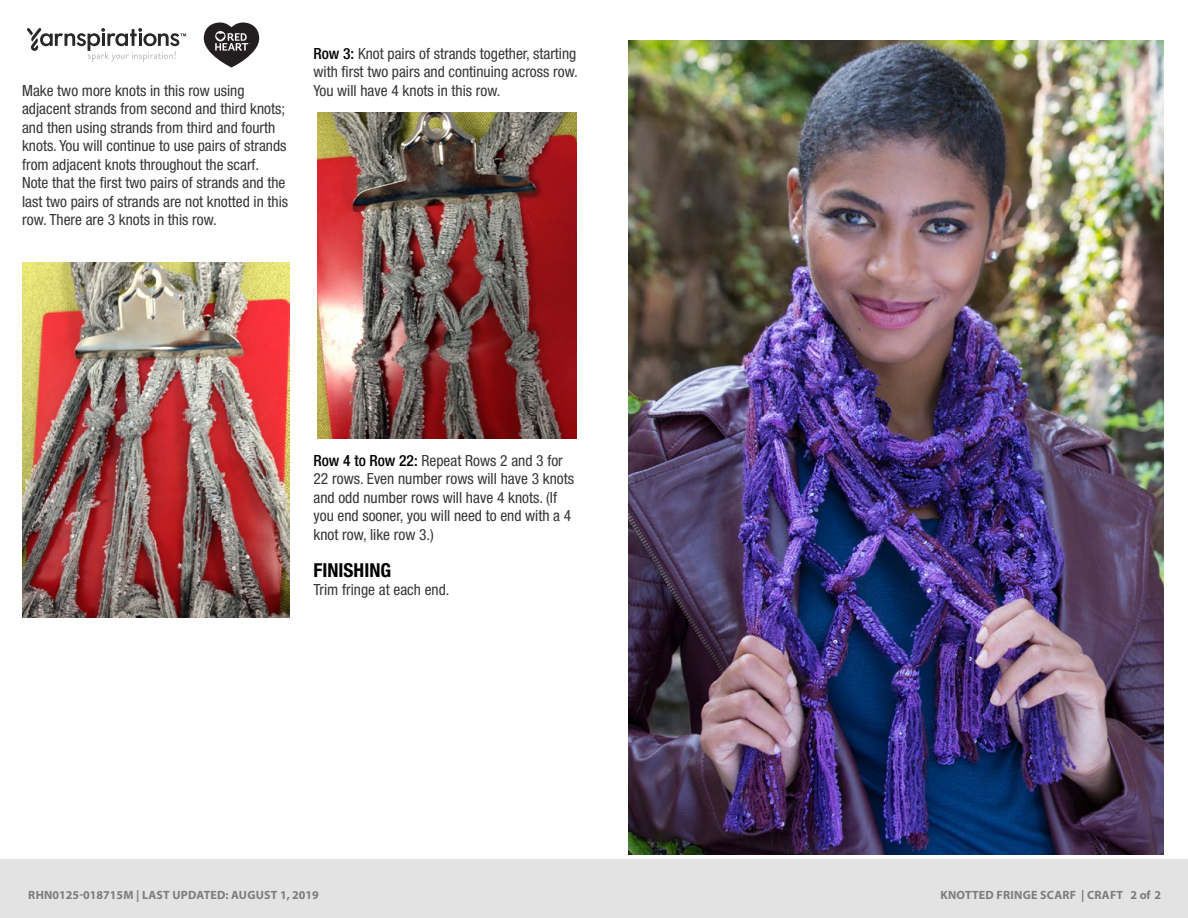
<style>
.page{position:relative;width:1188px;height:918px;background:#fff}
.page>*{position:absolute;margin:0;border:0;box-sizing:border-box;transform-origin:0 0}
.t1{font:700 condensed 19.2px "Helvetica Neue LT Std";color:#000}
.t2{font:condensed 15.45px/18.5px "Helvetica Neue LT Std";color:#363637}
.t3{font:500 condensed 13.8px "Helvetica Neue LT Std";letter-spacing:.02em;color:#000}
.t4{font:700 12px "Myriad Pro";letter-spacing:.02em;color:#7d7d7d}
.s1{font-weight:500;color:#000}
.s2{color:#e31736}
</style>
<div class="page">
<img style="left:22px;top:262px;width:267px;height:355px">
<img style="left:318px;top:113px;width:258px;height:325px">
<img style="left:628px;top:40px;width:535px;height:814px">
<div style="left:0;top:860px;width:1188px;height:58px;background:#e4e3e3"></div>
<svg style="left:27px;top:28px;width:159px;height:34px"></svg>
<svg style="left:204px;top:22px;width:55px;height:46px"></svg>
<p class="t2" style="left:22px;top:81px;width:268px">Make two more knots in this row using adjacent strands from second and third knots; and then using strands from third and fourth knots. You will continue to use pairs of strands from adjacent knots throughout the scarf.<br>Note that the first two pairs of strands and the last two pairs of strands are not knotted in this row. There are 3 knots in this row.</p>
<p class="t2" style="left:314px;top:44px;width:266px;text-align:justify"><span class="s1">Row 3:</span> Knot pairs of strands together, starting with first two pairs and continuing across row.<br>You will have 4 knots in this row.</p>
<p class="t2" style="left:314px;top:451px;width:262px"><span class="s1">Row 4 to Row 22:</span> Repeat Rows 2 and 3 for 22 rows. Even number rows will have 3 knots and odd number rows will have 4 knots. (If you end sooner, you will need to end with a 4 knot row, like row 3.)</p>
<p class="t1" style="left:314px;top:558px;width:79px">FINISHING</p>
<p class="t2" style="left:314px;top:580px;width:138px">Trim fringe at each end.</p>
<p class="t4" style="left:28px;top:887px;width:292px">RHN0125-018715M | LAST UPDATED: AUGUST 1, 2019</p>
<p class="t4" style="left:940px;top:887px;width:222px">KNOTTED FRINGE SCARF | CRAFT 2 of 2</p>
<p class="t3" style="left:22px;top:888px;width:280px">Find more ideas &amp; inspiration: <span class="s2">www.redheart.com</span></p>
</div>
